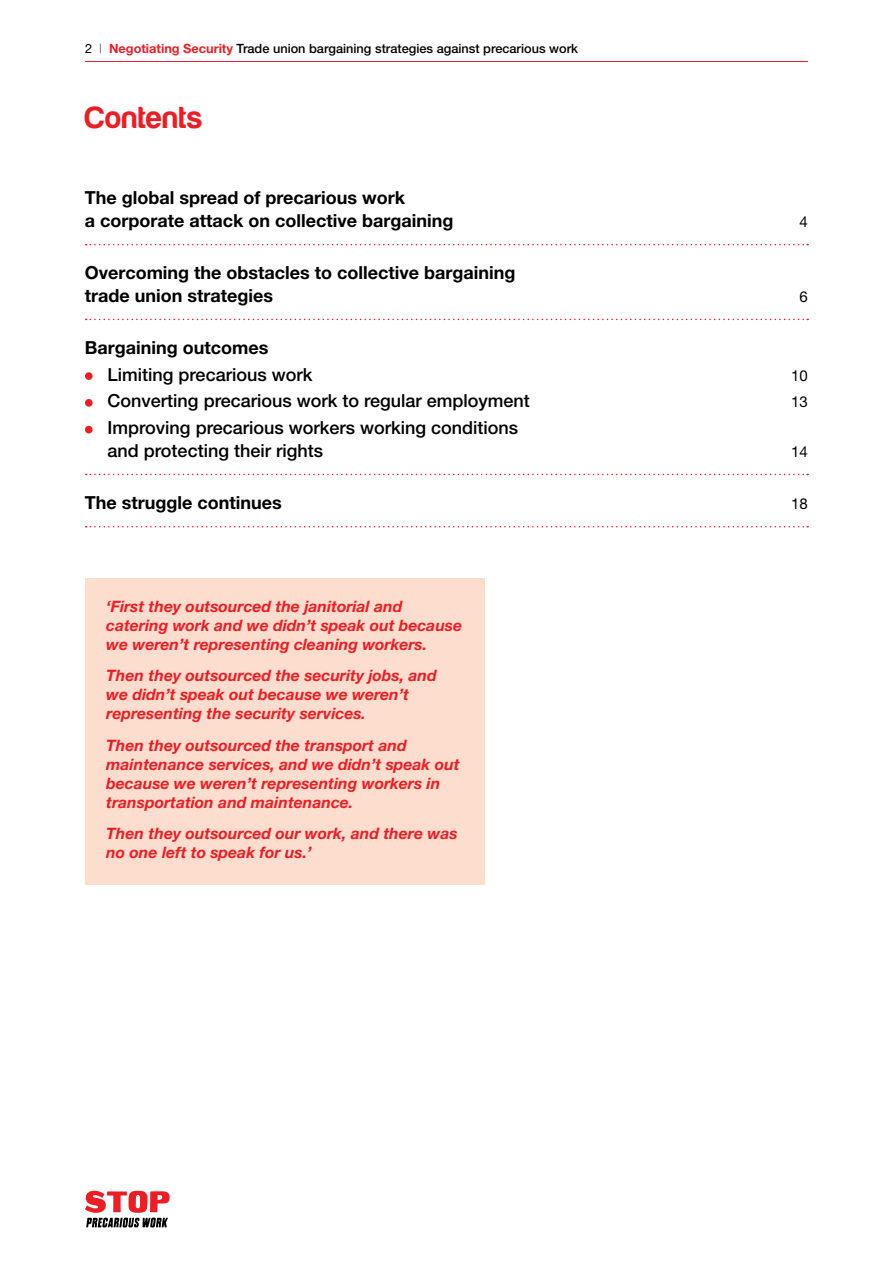
<style>
.page{position:relative;width:893px;height:1263px;background:#fff}
.page>*{position:absolute;margin:0;border:0;box-sizing:border-box;transform-origin:0 0}
.t1{font:31.5px "Harabara";letter-spacing:.03em;color:#ed1d24}
.t2{font:700 18px/22.5px "Helvetica Neue";color:#000}
.t3{font:500 18px/22.5px "Helvetica Neue";color:#000}
.t4{font:italic 700 15.75px/18.9px "Helvetica Neue";color:#ed1d24}
.t5{font:15px "Helvetica Neue";color:#000}
.t6{font:500 12.75px "Helvetica Neue";color:#000}
.s1{font-weight:400}
.s2{font-weight:100}
.s3{font-weight:700;color:#ed1d24}
</style>
<div class="page">
<hr style="left:85px;top:61px;width:723px;height:1px;background:#ed1d24">
<svg style="left:85px;top:1191px;width:85px;height:36px"></svg>
<svg style="left:86px;top:244px;width:722px;height:1px"></svg>
<svg style="left:86px;top:319px;width:722px;height:1px"></svg>
<svg style="left:86px;top:474px;width:722px;height:1px"></svg>
<svg style="left:86px;top:526px;width:722px;height:1px"></svg>
<div style="left:85px;top:372px;width:8px;height:8px;background:#ed1d24;border-radius:50%"></div>
<div style="left:85px;top:399px;width:8px;height:8px;background:#ed1d24;border-radius:50%"></div>
<div style="left:85px;top:426px;width:8px;height:7px;background:#ed1d24;border-radius:50%"></div>
<div style="left:85px;top:578px;width:400px;height:306px;background:#fdddce"></div>
<p class="t6" style="left:85px;top:40px;width:494px"><span class="s1">2</span> <span class="s2">|</span> <span class="s3">Negotiating Security</span> Trade union bargaining strategies against precarious work</p>
<h1 class="t1" style="left:85px;top:101px;width:119px">Contents</h1>
<p class="t2" style="left:85px;top:186px;width:370px">The global spread of precarious work<br>a corporate attack on collective bargaining</p>
<p class="t2" style="left:85px;top:261px;width:432px">Overcoming the obstacles to collective bargaining trade union strategies</p>
<p class="t5" style="left:800px;top:213px;width:10px">4</p>
<p class="t5" style="left:800px;top:287px;width:10px">6</p>
<p class="t2" style="left:85px;top:336px;width:185px">Bargaining outcomes</p>
<p class="t3" style="left:108px;top:363px;width:206px">Limiting precarious work</p>
<p class="t5" style="left:791px;top:366px;width:18px">10</p>
<p class="t3" style="left:108px;top:390px;width:424px">Converting precarious work to regular employment</p>
<p class="t5" style="left:791px;top:393px;width:18px">13</p>
<p class="t3" style="left:108px;top:416px;width:412px">Improving precarious workers working conditions and protecting their rights</p>
<p class="t5" style="left:791px;top:442px;width:18px">14</p>
<p class="t2" style="left:85px;top:491px;width:198px">The struggle continues</p>
<p class="t5" style="left:791px;top:495px;width:18px">18</p>
<p class="t4" style="left:106px;top:596px;width:357px">‘First they outsourced the janitorial and catering work and we didn’t speak out because we weren’t representing cleaning workers.</p>
<p class="t4" style="left:106px;top:666px;width:332px">Then they outsourced the security jobs, and we didn’t speak out because we weren’t representing the security services.</p>
<p class="t4" style="left:106px;top:735px;width:355px">Then they outsourced the transport and maintenance services, and we didn’t speak out because we weren’t representing workers in transportation and maintenance.</p>
<p class="t4" style="left:106px;top:824px;width:353px">Then they outsourced our work, and there was no one left to speak for us.’</p>
</div>
